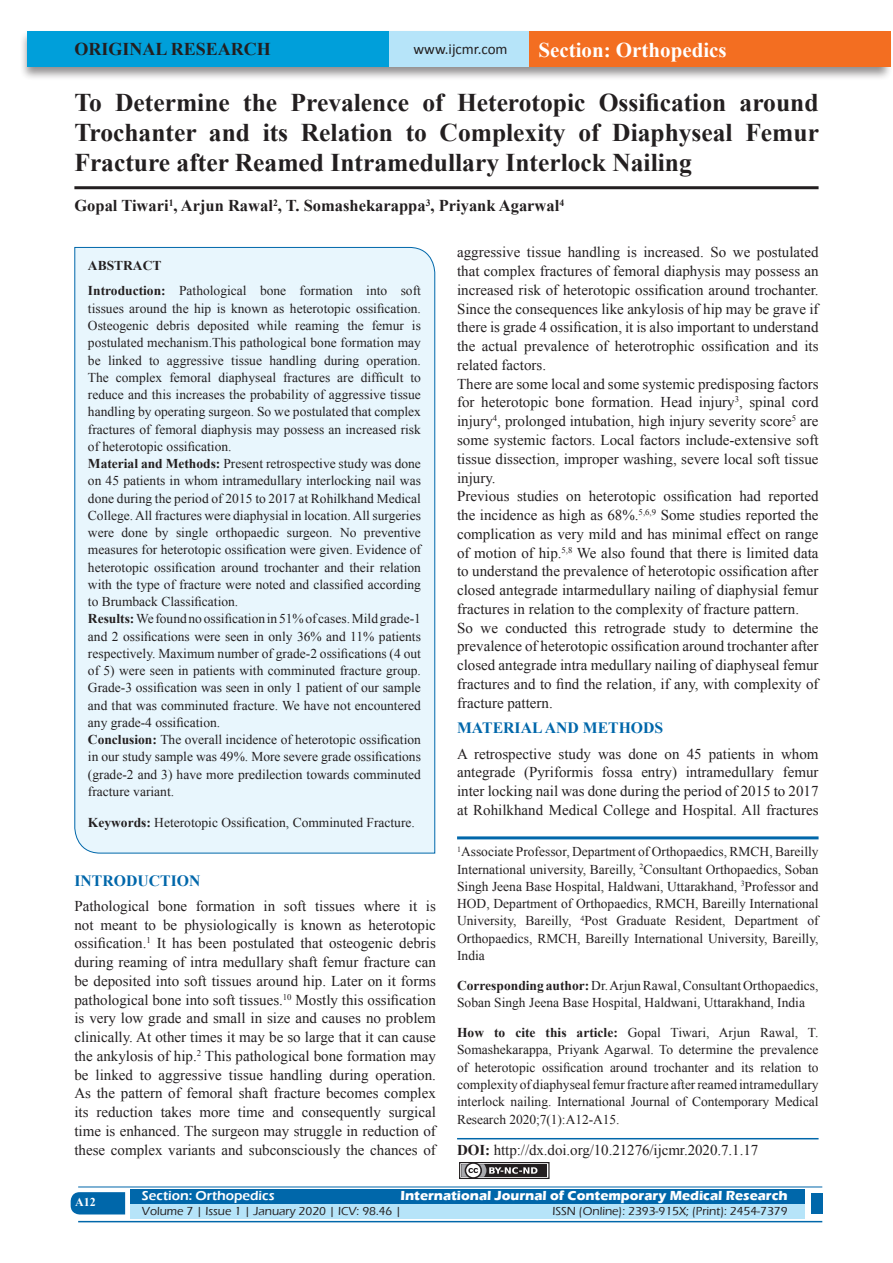
<style>
.page{position:relative;width:893px;height:1263px;background:#fff}
.page>*{position:absolute;margin:0;border:0;box-sizing:border-box;transform-origin:0 0}
.A_Title_New{font:700 25.5px/30px "Times New Roman";color:#231f20;text-align:justify}
.t1{font:700 21px "Times New Roman";color:#fff}
.AT_new{font:700 18px "Times New Roman";color:#231f20}
.AU-New{font:700 16.5px "Times New Roman";color:#231f20}
.t2{font:700 15.75px "Times New Roman";color:#0067aa}
.TX_New{font:15px/18.8px "Times New Roman";color:#231f20;text-align:justify}
.t3{font:15px "Calibri";color:#231f20}
.Affi_New{font:13.5px/17.2px "Times New Roman";color:#231f20}
.HTC_new{font:13.5px/17.4px "Times New Roman";letter-spacing:-.005em;color:#231f20;text-align:justify}
.Corresponding{font:13.5px/17.2px "Times New Roman";color:#231f20}
.t4{font:700 13.5px "Eras ITC";color:#fff}
.t5{font:600 13.5px "Eras ITC";color:#fff}
.t6{font:500 12px "Eras ITC";color:#231f20}
.t7{font:700 12px "Times New Roman";color:#fff}
.s1{font-weight:700}
</style>
<div class="page">
<svg style="left:71px;top:1192px;width:54px;height:22px"></svg>
<div style="left:130px;top:1189px;width:674px;height:15px;background:#0067aa"></div>
<div style="left:130px;top:1204px;width:674px;height:15px;background:#b6e4f9"></div>
<hr style="left:78px;top:1186px;width:744px;height:1px;background:#0067aa">
<hr style="left:78px;top:1221px;width:744px;height:1px;background:#0067aa">
<div style="left:811px;top:1193px;width:11px;height:21px;background:#0067aa"></div>
<div style="left:19px;top:29px;width:874px;height:52px;background:#231f20;opacity:.5"></div>
<div style="left:28px;top:31px;width:857px;height:35px;background:#b6e4f9"></div>
<div style="left:28px;top:31px;width:361px;height:35px;background:#009fda"></div>
<div style="left:530px;top:31px;width:361px;height:35px;background:#f36e21"></div>
<div style="left:459px;top:1162px;width:91px;height:17px;border:1px solid #231f20"></div>
<div style="left:461px;top:1164px;width:86px;height:13px;background:#231f20"></div>
<svg style="left:461px;top:1162px;width:76px;height:17px"></svg>
<hr style="left:74px;top:186px;width:745px;height:3px;background:#231f20">
<div style="left:74px;top:247px;width:361px;height:607px;background:#e8f6fd"></div>
<hr style="left:457px;top:836px;width:362px;height:3px;background:#0067aa">
<hr style="left:457px;top:1138px;width:362px;height:1px;background:#0067aa">
<p class="AT_new" style="left:74px;top:36px;width:198px">ORIGINAL RESEARCH</p>
<p class="t3" style="left:413px;top:40px;width:96px">www.ijcmr.com</p>
<h2 class="t1" style="left:538px;top:35px;width:190px">Section: Orthopedics</h2>
<p class="A_Title_New" style="left:74px;top:87px;width:746px">To Determine the Prevalence of Heterotopic Ossification around Trochanter and its Relation to Complexity of Diaphyseal Femur Fracture after Reamed Intramedullary Interlock Nailing</p>
<p class="AU-New" style="left:74px;top:194px;width:491px">Gopal Tiwari<sup>1</sup>, Arjun Rawal<sup>2</sup>, T. Somashekarappa<sup>3</sup>, Priyank Agarwal<sup>4</sup></p>
<p class="Affi_New" style="left:88px;top:252px;width:335px;line-height:25.8px"><span class="s1">ABSTRACT<br>Introduction:</span> Pathological bone formation into soft</p>
<p class="Affi_New" style="left:88px;top:299px;width:335px">tissues around the hip is known as heterotopic ossification.<br>Osteogenic debris deposited while reaming the femur is postulated mechanism.This pathological bone formation may be linked to aggressive tissue handling during operation.<br>The complex femoral diaphyseal fractures are difficult to reduce and this increases the probability of aggressive tissue handling by operating surgeon. So we postulated that complex fractures of femoral diaphysis may possess an increased risk of heterotopic ossification.<br><span class="s1">Material and Methods:</span> Present retrospective study was done on 45 patients in whom intramedullary interlocking nail was done during the period of 2015 to 2017 at Rohilkhand Medical College. All fractures were diaphysial in location. All surgeries were done by single orthopaedic surgeon. No preventive measures for heterotopic ossification were given. Evidence of heterotopic ossification around trochanter and their relation with the type of fracture were noted and classified according to Brumback Classification.<br><span class="s1">Results:</span> We found no ossification in 51% of cases. Mild grade-1 and 2 ossifications were seen in only 36% and 11% patients respectively. Maximum number of grade-2 ossifications (4 out of 5) were seen in patients with comminuted fracture group.<br>Grade-3 ossification was seen in only 1 patient of our sample and that was comminuted fracture. We have not encountered any grade-4 ossification.<br><span class="s1">Conclusion:</span> The overall incidence of heterotopic ossification in our study sample was 49%. More severe grade ossifications (grade-2 and 3) have more predilection towards comminuted fracture variant.</p>
<p class="Affi_New" style="left:88px;top:813px;width:328px"><span class="s1">Keywords:</span> Heterotopic Ossification, Comminuted Fracture.</p>
<h1 class="t2" style="left:74px;top:869px;width:127px">INTRODUCTION</h1>
<p class="TX_New" style="left:74px;top:896px;width:363px">Pathological bone formation in soft tissues where it is not meant to be physiologically is known as heterotopic ossification.<sup>1</sup> It has been postulated that osteogenic debris during reaming of intra medullary shaft femur fracture can be deposited into soft tissues around hip. Later on it forms pathological bone into soft tissues.<sup>10</sup> Mostly this ossification is very low grade and small in size and causes no problem clinically. At other times it may be so large that it can cause the ankylosis of hip.<sup>2</sup> This pathological bone formation may be linked to aggressive tissue handling during operation.<br>As the pattern of femoral shaft fracture becomes complex its reduction takes more time and consequently surgical time is enhanced. The surgeon may struggle in reduction of these complex variants and subconsciously the chances of</p>
<p class="TX_New" style="left:457px;top:243px;width:363px">aggressive tissue handling is increased. So we postulated that complex fractures of femoral diaphysis may possess an increased risk of heterotopic ossification around trochanter.<br>Since the consequences like ankylosis of hip may be grave if there is grade 4 ossification, it is also important to understand the actual prevalence of heterotrophic ossification and its related factors.</p>
<p class="TX_New" style="left:457px;top:374px;width:363px">There are some local and some systemic predisposing factors for heterotopic bone formation. Head injury<sup>3</sup>, spinal cord injury<sup>4</sup>, prolonged intubation, high injury severity score<sup>5</sup> are some systemic factors. Local factors include-extensive soft tissue dissection, improper washing, severe local soft tissue injury.</p>
<p class="TX_New" style="left:457px;top:487px;width:363px">Previous studies on heterotopic ossification had reported the incidence as high as 68%.<sup>5,6,9</sup> Some studies reported the complication as very mild and has minimal effect on range of motion of hip.<sup>5,8</sup> We also found that there is limited data to understand the prevalence of heterotopic ossification after closed antegrade intarmedullary nailing of diaphysial femur fractures in relation to the complexity of fracture pattern.</p>
<p class="TX_New" style="left:457px;top:618px;width:363px">So we conducted this retrograde study to determine the prevalence of heterotopic ossification around trochanter after closed antegrade intra medullary nailing of diaphyseal femur fractures and to find the relation, if any, with complexity of fracture pattern.</p>
<h1 class="t2" style="left:457px;top:717px;width:208px">MATERIAL AND METHODS</h1>
<p class="TX_New" style="left:457px;top:744px;width:363px">A retrospective study was done on 45 patients in whom antegrade (Pyriformis fossa entry) intramedullary femur inter locking nail was done during the period of 2015 to 2017 at Rohilkhand Medical College and Hospital. All fractures</p>
<p class="Affi_New" style="left:457px;top:843px;width:363px;text-align:justify"><sup>1</sup>Associate Professor, Department of Orthopaedics, RMCH, Bareilly International university, Bareilly, <sup>2</sup>Consultant Orthopaedics, Soban Singh Jeena Base Hospital, Haldwani, Uttarakhand, <sup>3</sup>Professor and HOD, Department of Orthopaedics, RMCH, Bareilly International University, Bareilly, <sup>4</sup>Post Graduate Resident, Department of Orthopaedics, RMCH, Bareilly International University, Bareilly, India</p>
<p class="Corresponding" style="left:457px;top:976px;width:363px"><span class="s1">Corresponding author:</span> Dr. Arjun Rawal, Consultant Orthopaedics,<br>Soban Singh Jeena Base Hospital, Haldwani, Uttarakhand, India</p>
<p class="HTC_new" style="left:457px;top:1024px;width:363px"><span class="s1">How to cite this article:</span> Gopal Tiwari, Arjun Rawal, T.<br>Somashekarappa, Priyank Agarwal. To determine the prevalence of heterotopic ossification around trochanter and its relation to complexity of diaphyseal femur fracture after reamed intramedullary interlock nailing. International Journal of Contemporary Medical Research 2020;7(1):A12-A15.</p>
<p class="TX_New" style="left:457px;top:1140px;width:303px"><span class="s1">DOI:</span> http://dx.doi.org/10.21276/ijcmr.2020.7.1.17</p>
<h4 class="t7" style="left:75px;top:1194px;width:22px">A12</h4>
<p class="t5" style="left:142px;top:1188px;width:134px">Section: Orthopedics</p>
<p class="t4" style="left:400px;top:1188px;width:389px">International Journal of Contemporary Medical Research</p>
<p class="t6" style="left:142px;top:1204px;width:261px">Volume 7 | Issue 1 | January 2020 | ICV: 98.46 |</p>
<p class="t6" style="left:552px;top:1204px;width:237px">ISSN (Online): 2393-915X; (Print): 2454-7379</p>
</div>
